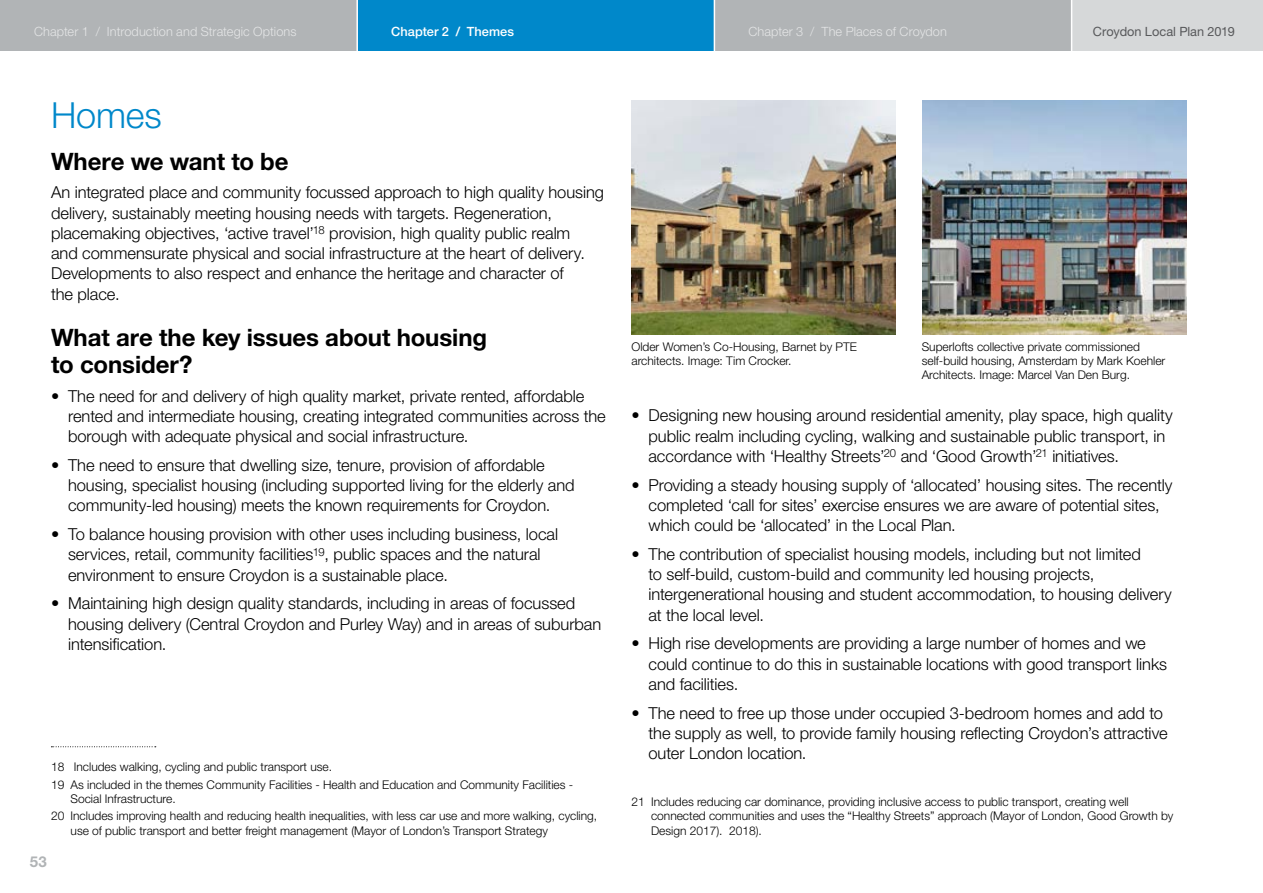
<style>
.page{position:relative;width:1263px;height:893px;background:#fff}
.page>*{position:absolute;margin:0;border:0;box-sizing:border-box;transform-origin:0 0}
.t1{font:300 36px "Helvetica Neue LT Std";letter-spacing:-.005em;color:#0088ca}
.t2{font:700 24px/27px "Helvetica Neue LT Std";letter-spacing:-.005em;color:#000}
.t3{font:300 16.5px/20.2px "Helvetica Neue LT Std";letter-spacing:-.005em;color:#000}
.t4{font:700 15px "Helvetica Neue LT Std";color:#b1b4b6}
.t5{font:300 12.75px "Helvetica Neue LT Std";letter-spacing:.005em;color:#fff}
.t6{font:12.75px "Helvetica Neue LT Std";color:#58595b}
.t7{font:500 12.75px "Helvetica Neue LT Std";letter-spacing:.005em;color:#fff}
.t8{font:300 12px/14.2px "Helvetica Neue LT Std";color:#000}
</style>
<div class="page">
<svg style="left:51px;top:746px;width:105px;height:1px"></svg>
<img style="left:631px;top:100px;width:264px;height:234px">
<img style="left:923px;top:100px;width:263px;height:234px">
<div style="left:357px;top:0;width:357px;height:51px;background:#0088ca"></div>
<div style="left:1040px;top:0;width:223px;height:51px;background:#d6d8d9"></div>
<div style="left:714px;top:0;width:357px;height:51px;background:#b1b4b6"></div>
<hr style="left:714px;top:0;width:1px;height:51px;background:#fff">
<hr style="left:1071px;top:0;width:1px;height:51px;background:#fff">
<div style="left:0;top:0;width:357px;height:51px;background:#b1b4b6"></div>
<hr style="left:356px;top:0;width:2px;height:51px;background:#fff">
<p class="t5" style="left:34px;top:24px;width:264px">Chapter 1 / Introduction and Strategic Options</p>
<p class="t7" style="left:391px;top:24px;width:124px">Chapter 2 / Themes</p>
<p class="t5" style="left:748px;top:24px;width:200px">Chapter 3 / The Places of Croydon</p>
<p class="t6" style="left:1093px;top:24px;width:143px">Croydon Local Plan 2019</p>
<h1 class="t1" style="left:51px;top:93px;width:112px">Homes</h1>
<h2 class="t2" style="left:51px;top:147px;width:239px">Where we want to be</h2>
<p class="t3" style="left:51px;top:182px;width:554px">An integrated place and community focussed approach to high quality housing delivery, sustainably meeting housing needs with targets. Regeneration, placemaking objectives, ‘active travel’<sup>18</sup> provision, high quality public realm<br>and commensurate physical and social infrastructure at the heart of delivery.<br>Developments to also respect and enhance the heritage and character of<br>the place.</p>
<h2 class="t2" style="left:51px;top:323px;width:437px">What are the key issues about housing to consider?</h2>
<p class="t3" style="left:68px;top:385px;width:539px;text-indent:-17px">• The need for and delivery of high quality market, private rented, affordable rented and intermediate housing, creating integrated communities across the borough with adequate physical and social infrastructure.</p>
<p class="t3" style="left:68px;top:454px;width:508px;text-indent:-17px">• The need to ensure that dwelling size, tenure, provision of affordable housing, specialist housing (including supported living for the elderly and community-led housing) meets the known requirements for Croydon.</p>
<p class="t3" style="left:68px;top:524px;width:492px;text-indent:-17px">• To balance housing provision with other uses including business, local services, retail, community facilities<sup>19</sup>, public spaces and the natural environment to ensure Croydon is a sustainable place.</p>
<p class="t3" style="left:68px;top:593px;width:535px;text-indent:-17px">• Maintaining high design quality standards, including in areas of focussed housing delivery (Central Croydon and Purley Way) and in areas of suburban intensification.</p>
<p class="t8" style="left:51px;top:758px;width:524px;line-height:17.4px">18 Includes walking, cycling and public transport use.<br>19 As included in the themes Community Facilities - Health and Education and Community Facilities -</p>
<p class="t8" style="left:51px;top:790px;width:548px;line-height:17.4px;text-indent:20px">Social Infrastructure.<br>20 Includes improving health and reducing health inequalities, with less car use and more walking, cycling,</p>
<p class="t8" style="left:71px;top:823px;width:479px">use of public transport and better freight management (Mayor of London’s Transport Strategy</p>
<p class="t4" style="left:30px;top:852px;width:19px">53</p>
<p class="t8" style="left:631px;top:339px;width:227px">Older Women’s Co-Housing, Barnet by PTE architects. Image: Tim Crocker.</p>
<p class="t8" style="left:922px;top:339px;width:245px">Superlofts collective private commissioned self-build housing, Amsterdam by Mark Koehler<br>Architects. Image: Marcel Van Den Burg.</p>
<p class="t3" style="left:648px;top:405px;width:526px;text-indent:-17px">• Designing new housing around residential amenity, play space, high quality public realm including cycling, walking and sustainable public transport, in accordance with ‘Healthy Streets’<sup>20</sup> and ‘Good Growth’<sup>21</sup> initiatives.</p>
<p class="t3" style="left:648px;top:474px;width:525px;text-indent:-17px">• Providing a steady housing supply of ‘allocated’ housing sites. The recently completed ‘call for sites’ exercise ensures we are aware of potential sites, which could be ‘allocated’ in the Local Plan.</p>
<p class="t3" style="left:648px;top:544px;width:525px;text-indent:-17px">• The contribution of specialist housing models, including but not limited<br>to self-build, custom-build and community led housing projects, intergenerational housing and student accommodation, to housing delivery at the local level.</p>
<p class="t3" style="left:648px;top:633px;width:520px;text-indent:-17px">• High rise developments are providing a large number of homes and we could continue to do this in sustainable locations with good transport links and facilities.</p>
<p class="t3" style="left:648px;top:702px;width:521px;text-indent:-17px">• The need to free up those under occupied 3-bedroom homes and add to the supply as well, to provide family housing reflecting Croydon’s attractive outer London location.</p>
<p class="t8" style="left:651px;top:794px;width:524px;text-indent:-20px">21 Includes reducing car dominance, providing inclusive access to public transport, creating well connected communities and uses the “Healthy Streets” approach (Mayor of London, Good Growth by<br>Design 2017). 2018).</p>
</div>
